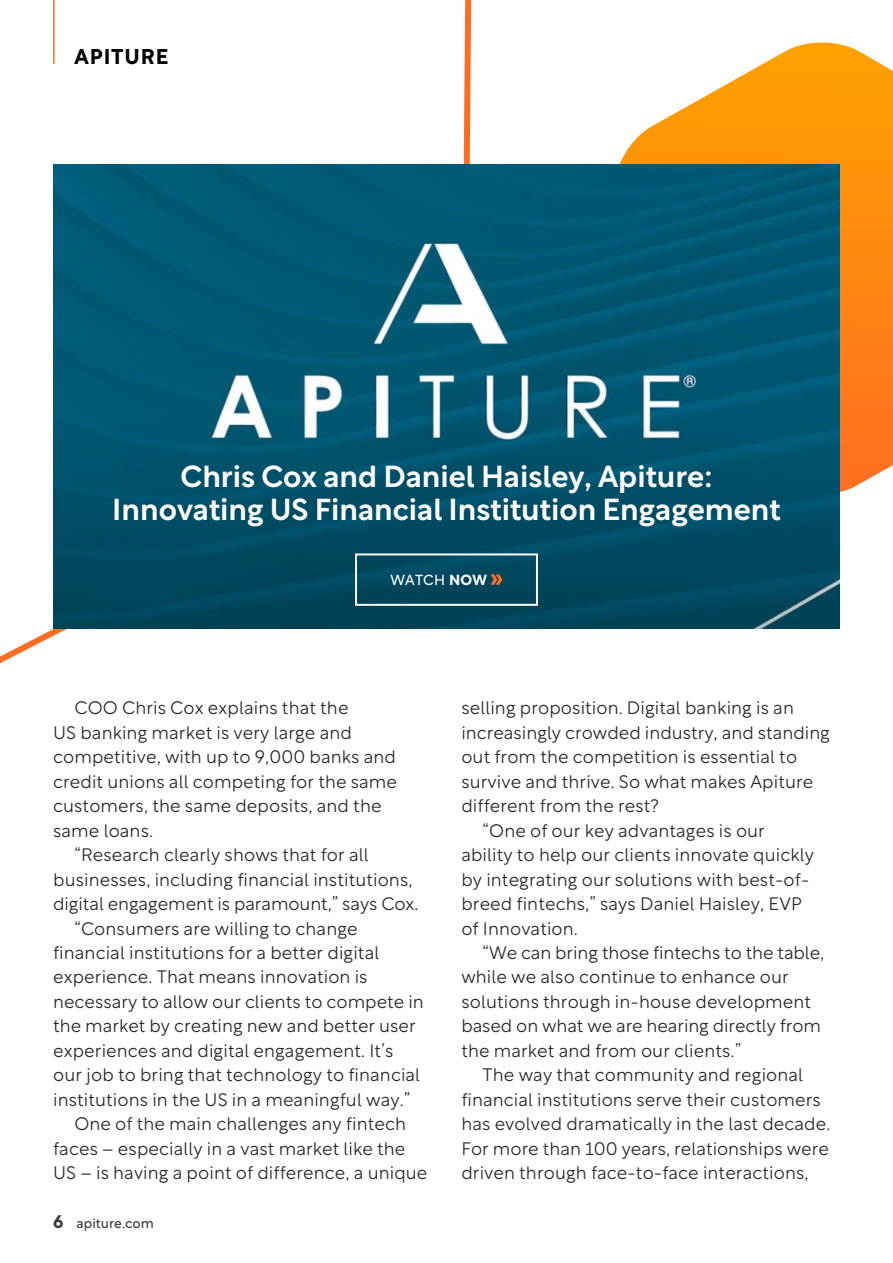
<style>
.page{position:relative;width:893px;height:1263px;background:#fff}
.page>*{position:absolute;margin:0;border:0;box-sizing:border-box;transform-origin:0 0}
.Pullquote_-_LC{font:500 30px/33px "Rotunda";color:#fff;text-align:center}
.t1{font:700 21px "Rotunda";letter-spacing:.05em;color:#000}
.Body_Copy{font:300 18px/24.5px "Rotunda";letter-spacing:.005em;color:#282828}
.BIO_-_Boxout__Title__Company_etc{font:14.4px "Rotunda";letter-spacing:.01em;color:#fff}
.t2{font:13.5px "Rotunda";color:#3c3c3b}
.s1{font-weight:700}
.s2{font-weight:700;font-size:18px}
</style>
<div class="page">
<svg style="left:619px;top:43px;width:274px;height:449px"></svg>
<svg style="left:0;top:0;width:472px;height:664px"></svg>
<img style="left:53px;top:164px;width:787px;height:465px">
<div style="left:355px;top:553px;width:183px;height:53px;border:2px solid #fff"></div>
<svg style="left:490px;top:574px;width:12px;height:11px"></svg>
<hr style="left:53px;top:0;width:2px;height:64px;background:#ff6d22">
<p class="t1" style="left:74px;top:39px;width:95px">APITURE</p>
<p class="Pullquote_-_LC" style="left:112px;top:457px;width:670px">Chris Cox and Daniel Haisley, Apiture:<br>Innovating US Financial Institution Engagement</p>
<p class="BIO_-_Boxout__Title__Company_etc" style="left:390px;top:568px;width:98px">WATCH <span class="s1">NOW</span></p>
<p class="Body_Copy" style="left:53px;top:694px;width:345px;text-indent:21px">COO Chris Cox explains that the<br>US banking market is very large and competitive, with up to 9,000 banks and credit unions all competing for the same customers, the same deposits, and the same loans.</p>
<p class="Body_Copy" style="left:53px;top:841px;width:367px;text-indent:21px">“Research clearly shows that for all businesses, including financial institutions, digital engagement is paramount,” says Cox.</p>
<p class="Body_Copy" style="left:53px;top:914px;width:372px;text-indent:21px">“Consumers are willing to change financial institutions for a better digital experience. That means innovation is necessary to allow our clients to compete in the market by creating new and better user experiences and digital engagement. It’s our job to bring that technology to financial institutions in the US in a meaningful way.”</p>
<p class="Body_Copy" style="left:53px;top:1110px;width:376px;text-indent:21px">One of the main challenges any fintech faces – especially in a vast market like the<br>US – is having a point of difference, a unique</p>
<p class="t2" style="left:53px;top:1212px;width:102px"><span class="s2">6</span> apiture.com</p>
<p class="Body_Copy" style="left:461px;top:694px;width:370px">selling proposition. Digital banking is an increasingly crowded industry, and standing out from the competition is essential to survive and thrive. So what makes Apiture different from the rest?</p>
<p class="Body_Copy" style="left:461px;top:816px;width:354px;text-indent:21px">“One of our key advantages is our ability to help our clients innovate quickly by integrating our solutions with best-of&shy;breed fintechs,” says Daniel Haisley, EVP of Innovation.</p>
<p class="Body_Copy" style="left:461px;top:939px;width:364px;text-indent:21px">“We can bring those fintechs to the table, while we also continue to enhance our solutions through in-house development based on what we are hearing directly from the market and from our clients.”</p>
<p class="Body_Copy" style="left:461px;top:1061px;width:370px;text-indent:21px">The way that community and regional financial institutions serve their customers has evolved dramatically in the last decade.<br>For more than 100 years, relationships were driven through face-to-face interactions,</p>
</div>
